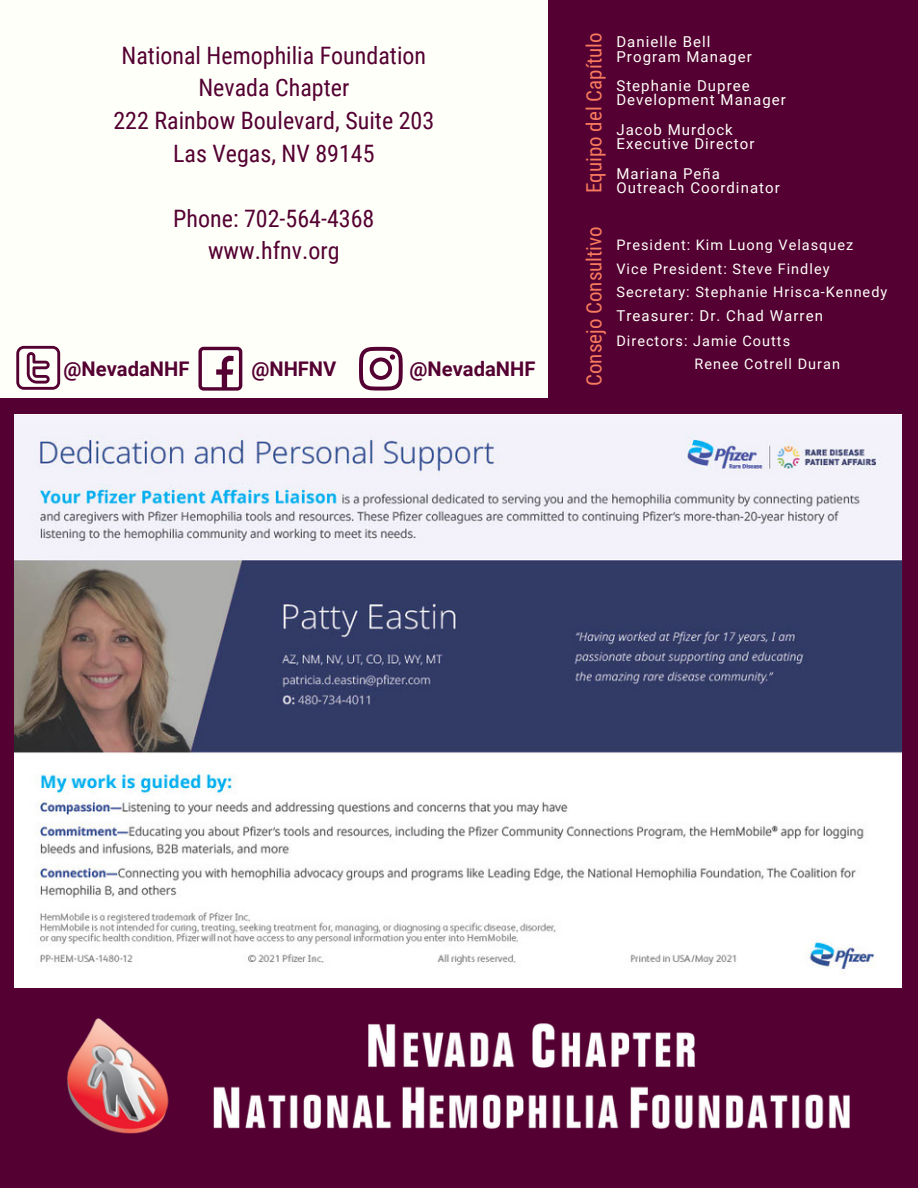
<style>
.page{position:relative;width:918px;height:1188px;background:#540032}
.page>*{position:absolute;margin:0;border:0;box-sizing:border-box;transform-origin:0 0}
.t1{font:24px/32.7px "Roboto Condensed";color:#540032;text-align:center}
.t2{font:21px "Roboto Condensed";color:#f87b5e}
.t3{font:700 20.1px "Roboto";color:#540032}
.t4{font:15px/14.7px "Roboto";letter-spacing:.07em;color:#fffff9}
.t5{font:14.55px/23.7px "Roboto";letter-spacing:.07em;color:#fffff9}
</style>
<div class="page">
<img style="left:67px;top:1018px;width:783px;height:116px">
<div style="left:0;top:0;width:548px;height:397px;background:#fffff9"></div>
<svg style="left:198px;top:347px;width:44px;height:44px"></svg>
<svg style="left:359px;top:347px;width:44px;height:44px"></svg>
<img style="left:15px;top:414px;width:886px;height:574px">
<svg style="left:16px;top:346px;width:44px;height:44px"></svg>
<h1 class="t1" style="left:113px;top:39px;width:322px">National Hemophilia Foundation<br>Nevada Chapter<br>222 Rainbow Boulevard, Suite 203<br>Las Vegas, NV 89145</h1>
<h1 class="t1" style="left:173px;top:202px;width:203px">Phone: 702-564-4368 www.hfnv.org</h1>
<h3 class="t3" style="left:64px;top:357px;width:127px">@NevadaNHF</h3>
<h3 class="t3" style="left:251px;top:357px;width:86px">@NHFNV</h3>
<h3 class="t3" style="left:410px;top:357px;width:127px">@NevadaNHF</h3>
<h2 class="t2" style="left:582px;top:193px;width:162px;rotate:-90deg">Equipo del Capítulo</h2>
<h2 class="t2" style="left:582px;top:386px;width:161px;rotate:-90deg">Consejo Consultivo</h2>
<p class="t4" style="left:616px;top:34px;width:137px">Danielle Bell<br>Program Manager</p>
<p class="t4" style="left:616px;top:78px;width:171px">Stephanie Dupree<br>Development Manager</p>
<p class="t4" style="left:616px;top:122px;width:140px">Jacob Murdock<br>Executive Director</p>
<p class="t4" style="left:616px;top:166px;width:165px">Mariana Peña<br>Outreach Coordinator</p>
<p class="t5" style="left:616px;top:233px;width:272px">President: Kim Luong Velasquez<br>Vice President: Steve Findley<br>Secretary: Stephanie Hrisca-Kennedy</p>
<p class="t4" style="left:616px;top:309px;width:208px">Treasurer: Dr. Chad Warren</p>
<p class="t5" style="left:695px;top:329px;width:147px;text-indent:-78px">Directors: Jamie Coutts<br>Renee Cotrell Duran</p>
</div>
